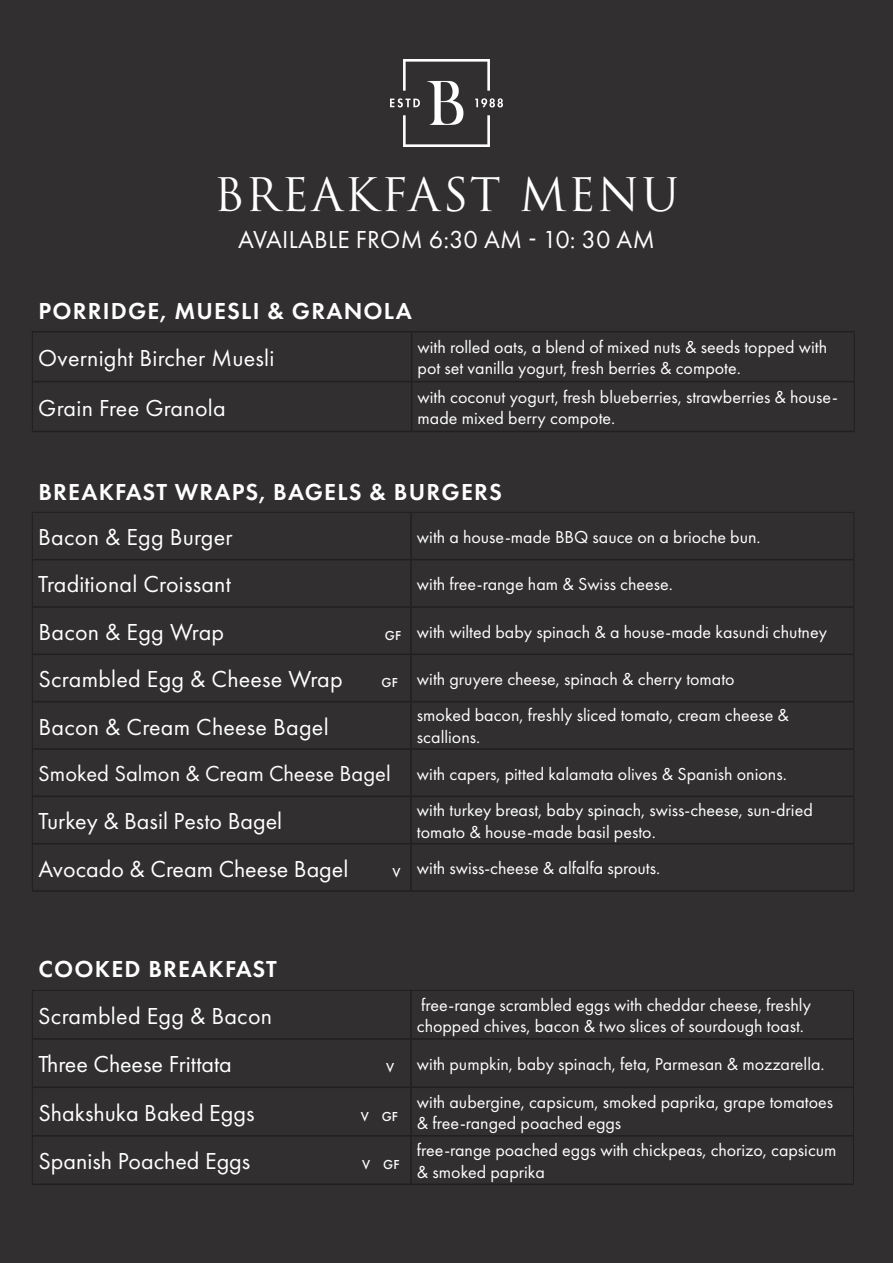
<style>
.page{position:relative;width:893px;height:1263px;background:#312f30}
.page>*{position:absolute;margin:0;border:0;box-sizing:border-box;transform-origin:0 0}
.t1{font:45px "Trajan Pro 3";letter-spacing:.04em;color:#fff}
.t2{font:25.5px "Futura PT";letter-spacing:.01em;color:#fff}
.t3{font:24px "Futura PT";letter-spacing:.005em;color:#fff}
.t4{font:600 24px "Futura PT";letter-spacing:.05em;color:#fff}
.t5{font:22.5px "Futura PT";color:#fff}
.t6{font:18px/21.6px "Futura PT";color:#fff}
.t7{font:500 13.5px "Futura PT";letter-spacing:.01em;color:#fff}
</style>
<div class="page">
<img style="left:390px;top:60px;width:113px;height:87px">
<hr style="left:32px;top:331px;width:380px;height:1px;background:#231f20">
<hr style="left:412px;top:331px;width:443px;height:1px;background:#231f20">
<hr style="left:411px;top:332px;width:1px;height:49px;background:#231f20">
<hr style="left:33px;top:381px;width:379px;height:1px;background:#231f20">
<hr style="left:412px;top:381px;width:442px;height:1px;background:#231f20">
<hr style="left:411px;top:382px;width:1px;height:49px;background:#231f20">
<hr style="left:32px;top:431px;width:380px;height:1px;background:#231f20">
<hr style="left:412px;top:431px;width:443px;height:1px;background:#231f20">
<hr style="left:32px;top:332px;width:1px;height:50px;background:#231f20">
<hr style="left:854px;top:332px;width:1px;height:50px;background:#231f20">
<hr style="left:32px;top:382px;width:1px;height:49px;background:#231f20">
<hr style="left:854px;top:382px;width:1px;height:49px;background:#231f20">
<hr style="left:410px;top:513px;width:2px;height:46px;background:#231f20">
<hr style="left:33px;top:559px;width:378px;height:1px;background:#231f20">
<hr style="left:411px;top:559px;width:442px;height:1px;background:#231f20">
<hr style="left:410px;top:560px;width:2px;height:46px;background:#231f20">
<hr style="left:33px;top:606px;width:378px;height:2px;background:#231f20">
<hr style="left:411px;top:606px;width:442px;height:2px;background:#231f20">
<hr style="left:410px;top:608px;width:2px;height:46px;background:#231f20">
<hr style="left:33px;top:654px;width:378px;height:1px;background:#231f20">
<hr style="left:411px;top:654px;width:442px;height:1px;background:#231f20">
<hr style="left:410px;top:655px;width:2px;height:46px;background:#231f20">
<hr style="left:33px;top:701px;width:378px;height:1px;background:#231f20">
<hr style="left:411px;top:701px;width:442px;height:1px;background:#231f20">
<hr style="left:410px;top:702px;width:2px;height:46px;background:#231f20">
<hr style="left:33px;top:748px;width:378px;height:2px;background:#231f20">
<hr style="left:411px;top:748px;width:442px;height:2px;background:#231f20">
<hr style="left:410px;top:750px;width:2px;height:46px;background:#231f20">
<hr style="left:33px;top:796px;width:378px;height:1px;background:#231f20">
<hr style="left:411px;top:796px;width:442px;height:1px;background:#231f20">
<hr style="left:410px;top:797px;width:2px;height:46px;background:#231f20">
<hr style="left:33px;top:843px;width:378px;height:1px;background:#231f20">
<hr style="left:411px;top:843px;width:442px;height:1px;background:#231f20">
<hr style="left:410px;top:844px;width:2px;height:46px;background:#231f20">
<hr style="left:32px;top:890px;width:379px;height:2px;background:#231f20">
<hr style="left:411px;top:890px;width:443px;height:2px;background:#231f20">
<hr style="left:32px;top:512px;width:379px;height:1px;background:#231f20">
<hr style="left:32px;top:513px;width:1px;height:47px;background:#231f20">
<hr style="left:411px;top:512px;width:443px;height:1px;background:#231f20">
<hr style="left:853px;top:513px;width:1px;height:47px;background:#231f20">
<hr style="left:32px;top:560px;width:1px;height:47px;background:#231f20">
<hr style="left:853px;top:560px;width:1px;height:47px;background:#231f20">
<hr style="left:32px;top:607px;width:1px;height:47px;background:#231f20">
<hr style="left:853px;top:607px;width:1px;height:47px;background:#231f20">
<hr style="left:32px;top:654px;width:1px;height:48px;background:#231f20">
<hr style="left:853px;top:654px;width:1px;height:48px;background:#231f20">
<hr style="left:32px;top:702px;width:1px;height:47px;background:#231f20">
<hr style="left:853px;top:702px;width:1px;height:47px;background:#231f20">
<hr style="left:32px;top:749px;width:1px;height:47px;background:#231f20">
<hr style="left:853px;top:749px;width:1px;height:47px;background:#231f20">
<hr style="left:32px;top:796px;width:1px;height:48px;background:#231f20">
<hr style="left:853px;top:796px;width:1px;height:48px;background:#231f20">
<hr style="left:32px;top:844px;width:1px;height:46px;background:#231f20">
<hr style="left:853px;top:844px;width:1px;height:46px;background:#231f20">
<hr style="left:410px;top:991px;width:2px;height:47px;background:#231f20">
<hr style="left:33px;top:1038px;width:378px;height:2px;background:#231f20">
<hr style="left:411px;top:1038px;width:442px;height:2px;background:#231f20">
<hr style="left:410px;top:1040px;width:2px;height:46px;background:#231f20">
<hr style="left:33px;top:1086px;width:378px;height:2px;background:#231f20">
<hr style="left:411px;top:1086px;width:442px;height:2px;background:#231f20">
<hr style="left:410px;top:1088px;width:2px;height:47px;background:#231f20">
<hr style="left:33px;top:1135px;width:378px;height:1px;background:#231f20">
<hr style="left:411px;top:1135px;width:442px;height:1px;background:#231f20">
<hr style="left:410px;top:1136px;width:2px;height:47px;background:#231f20">
<hr style="left:32px;top:1183px;width:379px;height:2px;background:#231f20">
<hr style="left:411px;top:1183px;width:443px;height:2px;background:#231f20">
<hr style="left:32px;top:990px;width:379px;height:1px;background:#231f20">
<hr style="left:32px;top:991px;width:1px;height:48px;background:#231f20">
<hr style="left:411px;top:990px;width:443px;height:1px;background:#231f20">
<hr style="left:853px;top:991px;width:1px;height:48px;background:#231f20">
<hr style="left:32px;top:1039px;width:1px;height:48px;background:#231f20">
<hr style="left:853px;top:1039px;width:1px;height:48px;background:#231f20">
<hr style="left:32px;top:1087px;width:1px;height:49px;background:#231f20">
<hr style="left:853px;top:1087px;width:1px;height:49px;background:#231f20">
<hr style="left:32px;top:1136px;width:1px;height:47px;background:#231f20">
<hr style="left:853px;top:1136px;width:1px;height:47px;background:#231f20">
<p class="t1" style="left:214px;top:164px;width:467px">BREAKFAST MENU</p>
<p class="t2" style="left:238px;top:224px;width:418px">AVAILABLE FROM 6:30 AM - 10: 30 AM</p>
<p class="t4" style="left:38px;top:296px;width:375px">PORRIDGE, MUESLI &amp; GRANOLA</p>
<p class="t3" style="left:38px;top:344px;width:238px">Overnight Bircher Muesli</p>
<p class="t6" style="left:418px;top:336px;width:411px">with rolled oats, a blend of mixed nuts &amp; seeds topped with pot set vanilla yogurt, fresh berries &amp; compote.</p>
<p class="t3" style="left:38px;top:393px;width:189px">Grain Free Granola</p>
<p class="t6" style="left:418px;top:386px;width:422px">with coconut yogurt, fresh blueberries, strawberries &amp; house&shy;made mixed berry compote.</p>
<p class="t4" style="left:38px;top:476px;width:465px">BREAKFAST WRAPS, BAGELS &amp; BURGERS</p>
<p class="t3" style="left:38px;top:523px;width:196px">Bacon &amp; Egg Burger</p>
<p class="t6" style="left:417px;top:526px;width:345px">with a house-made BBQ sauce on a brioche bun.</p>
<p class="t3" style="left:38px;top:570px;width:194px">Traditional Croissant</p>
<p class="t6" style="left:417px;top:573px;width:257px">with free-range ham &amp; Swiss cheese.</p>
<p class="t3" style="left:38px;top:618px;width:187px">Bacon &amp; Egg Wrap</p>
<p class="t7" style="left:385px;top:627px;width:18px">GF</p>
<p class="t6" style="left:417px;top:621px;width:411px">with wilted baby spinach &amp; a house-made kasundi chutney</p>
<p class="t3" style="left:38px;top:665px;width:306px">Scrambled Egg &amp; Cheese Wrap</p>
<p class="t7" style="left:381px;top:674px;width:18px">GF</p>
<p class="t6" style="left:417px;top:668px;width:319px">with gruyere cheese, spinach &amp; cherry tomato</p>
<p class="t3" style="left:38px;top:712px;width:292px">Bacon &amp; Cream Cheese Bagel</p>
<p class="t6" style="left:417px;top:704px;width:373px">smoked bacon, freshly sliced tomato, cream cheese &amp; scallions.</p>
<p class="t5" style="left:38px;top:760px;width:354px">Smoked Salmon &amp; Cream Cheese Bagel</p>
<p class="t6" style="left:417px;top:763px;width:371px">with capers, pitted kalamata olives &amp; Spanish onions.</p>
<p class="t3" style="left:38px;top:807px;width:245px">Turkey &amp; Basil Pesto Bagel</p>
<p class="t6" style="left:417px;top:799px;width:397px">with turkey breast, baby spinach, swiss-cheese, sun-dried tomato &amp; house-made basil pesto.</p>
<p class="t3" style="left:38px;top:854px;width:312px">Avocado &amp; Cream Cheese Bagel</p>
<p class="t7" style="left:393px;top:864px;width:10px">V</p>
<p class="t6" style="left:417px;top:857px;width:245px">with swiss-cheese &amp; alfalfa sprouts.</p>
<p class="t4" style="left:38px;top:954px;width:240px">COOKED BREAKFAST</p>
<p class="t3" style="left:38px;top:1001px;width:235px">Scrambled Egg &amp; Bacon</p>
<p class="t6" style="left:417px;top:994px;width:395px">free-range scrambled eggs with cheddar cheese, freshly chopped chives, bacon &amp; two slices of sourdough toast.</p>
<p class="t3" style="left:38px;top:1050px;width:195px">Three Cheese Frittata</p>
<p class="t7" style="left:386px;top:1060px;width:10px">V</p>
<p class="t6" style="left:417px;top:1053px;width:409px">with pumpkin, baby spinach, feta, Parmesan &amp; mozzarella.</p>
<p class="t3" style="left:38px;top:1098px;width:218px">Shakshuka Baked Eggs</p>
<p class="t7" style="left:361px;top:1108px;width:39px">V GF</p>
<p class="t6" style="left:417px;top:1091px;width:418px">with aubergine, capsicum, smoked paprika, grape tomatoes &amp; free-ranged poached eggs</p>
<p class="t3" style="left:38px;top:1147px;width:213px">Spanish Poached Eggs</p>
<p class="t7" style="left:362px;top:1156px;width:39px">V GF</p>
<p class="t6" style="left:417px;top:1139px;width:421px">free-range poached eggs with chickpeas, chorizo, capsicum &amp; smoked paprika</p>
</div>
